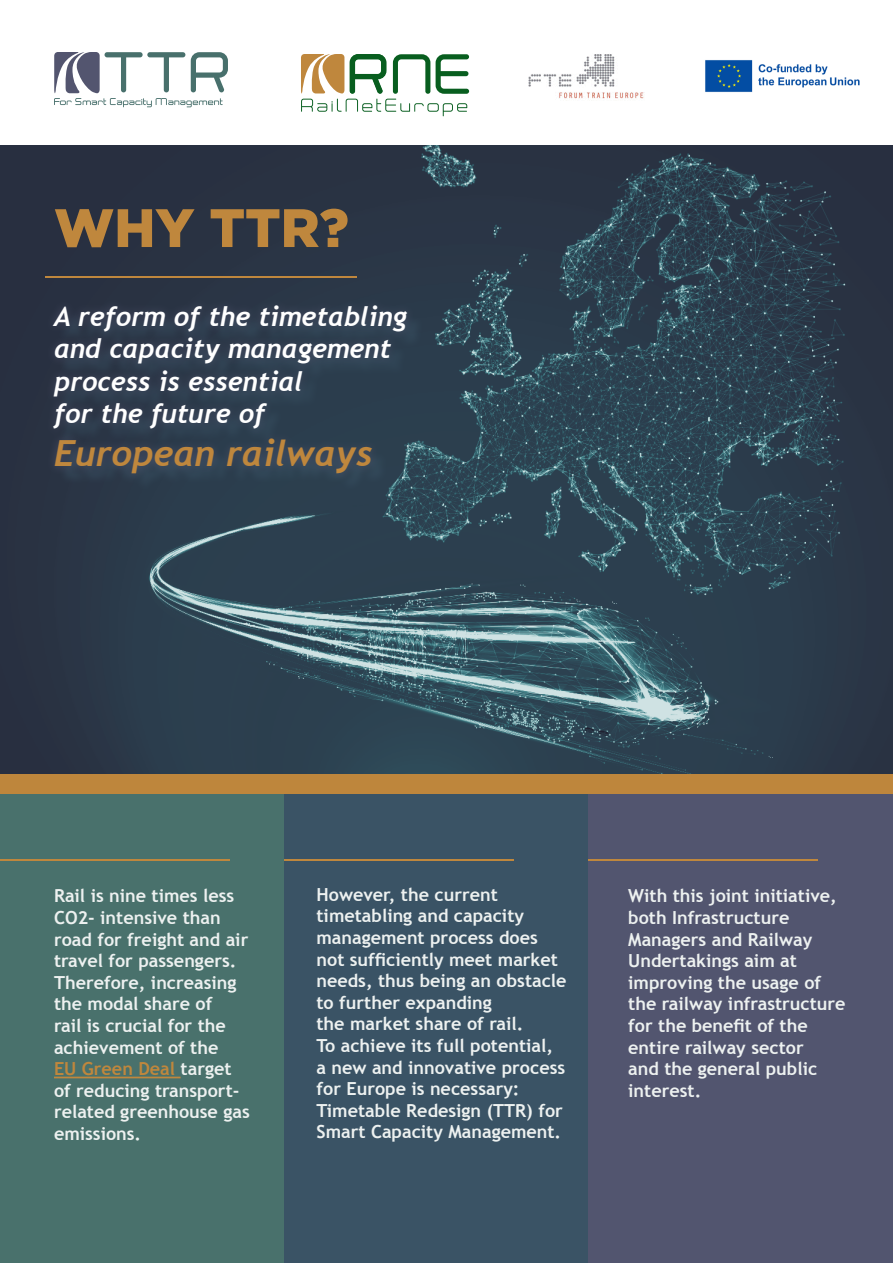
<style>
.page{position:relative;width:893px;height:1263px;background:#fff}
.page>*{position:absolute;margin:0;border:0;box-sizing:border-box;transform-origin:0 0}
.t1{font:900 54px "Gotham";color:#bf873d}
.t2{font:italic 700 36px "Trebuchet";color:#bf873d}
.t3{font:italic 700 27px/32.4px "Trebuchet";color:#fff}
.t4{font:700 18px/21.6px "Trebuchet MS";color:#edf1f0}
.s1{color:#bf873d}
</style>
<div class="page">
<img style="left:0;top:145px;width:893px;height:629px">
<div style="left:57px;top:308px;width:368px;height:184px;background:#3a5365;opacity:.75"></div>
<div style="left:44px;top:296px;width:372px;height:187px;background:#2f3e4f"></div>
<div style="left:0;top:786px;width:284px;height:477px;background:#49716c"></div>
<div style="left:284px;top:786px;width:305px;height:477px;background:#3a5365"></div>
<div style="left:589px;top:786px;width:304px;height:477px;background:#52556f"></div>
<hr style="left:45px;top:277px;width:312px;height:1px;background:#bf873d">
<hr style="left:0;top:859px;width:230px;height:2px;background:#bf873d">
<hr style="left:284px;top:859px;width:230px;height:2px;background:#bf873d">
<hr style="left:589px;top:859px;width:229px;height:2px;background:#bf873d">
<hr style="left:54px;top:1076px;width:127px;height:2px;background:#bf873d">
<svg style="left:301px;top:54px;width:168px;height:62px"></svg>
<img style="left:705px;top:60px;width:155px;height:32px">
<img style="left:529px;top:54px;width:115px;height:45px">
<div style="left:0;top:774px;width:893px;height:20px;background:#be863c"></div>
<svg style="left:54px;top:52px;width:174px;height:55px"></svg>
<h1 class="t1" style="left:54px;top:197px;width:296px">WHY TTR?</h1>
<h3 class="t3" style="left:54px;top:300px;width:355px">A reform of the timetabling and capacity management process is essential<br>for the future of</h3>
<h2 class="t2" style="left:54px;top:432px;width:320px">European railways</h2>
<p class="t4" style="left:54px;top:885px;width:197px">Rail is nine times less<br>CO2- intensive than road for freight and air travel for passengers.<br>Therefore, increasing the modal share of<br>rail is crucial for the achievement of the<br><span class="s1">EU Green Deal</span> target of reducing transport&shy;related greenhouse gas emissions.</p>
<p class="t4" style="left:316px;top:883px;width:252px">However, the current timetabling and capacity management process does not sufficiently meet market needs, thus being an obstacle to further expanding<br>the market share of rail.<br>To achieve its full potential, a new and innovative process for Europe is necessary:<br>Timetable Redesign (TTR) for<br>Smart Capacity Management.</p>
<p class="t4" style="left:628px;top:885px;width:219px">With this joint initiative, both Infrastructure<br>Managers and Railway<br>Undertakings aim at improving the usage of the railway infrastructure for the benefit of the entire railway sector<br>and the general public interest.</p>
</div>
